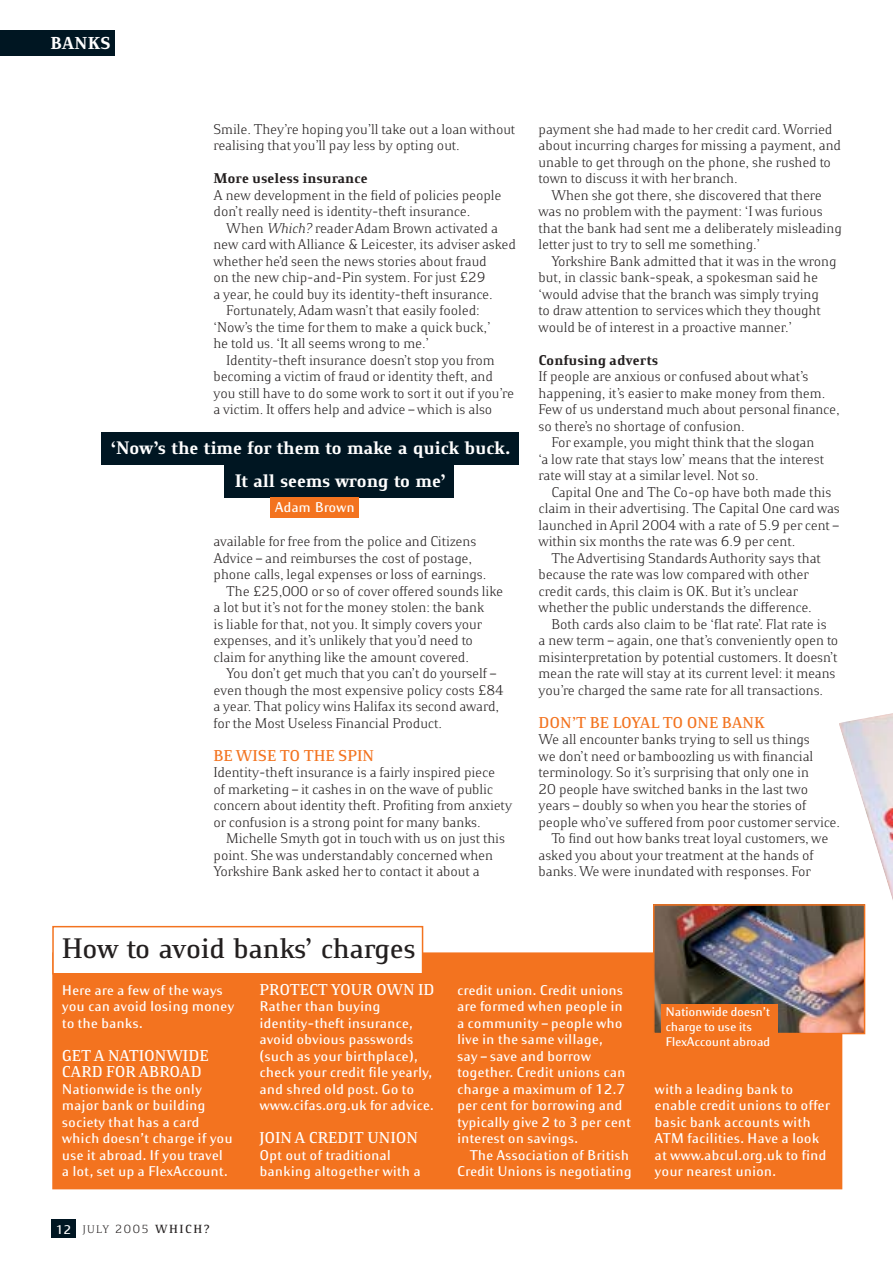
<style>
.page{position:relative;width:893px;height:1263px;background:#fff}
.page>*{position:absolute;margin:0;border:0;box-sizing:border-box;transform-origin:0 0}
.t1{font:500 27px "Which";letter-spacing:-.02em;color:#231f1f}
.t2{font:700 17.25px/33px "Which";letter-spacing:-.02em;color:#fff}
.t3{font:700 16.5px "Which";color:#fff}
.t4{font:500 15px/16.5px "Which";letter-spacing:-.005em;color:#fff}
.t5{font:500 15px "Which";letter-spacing:-.005em;color:#f3731f}
.t6{font:13.5px/16.5px "Which";letter-spacing:-.005em;color:#231f1f}
.t7{font:500 13.5px/16.5px "Which Sans";letter-spacing:-.005em;color:#fff}
.t8{font:700 13.5px "Which";letter-spacing:-.005em;color:#231f1f}
.t9{font:500 12px/15px "Which Sans";letter-spacing:-.025em;color:#fff}
.t10{font:500 11.25px "Which";letter-spacing:.13em;color:#231f1f}
.s1{font-style:italic}
.s2{font-family:"Which Sans";font-size:12px;color:#fff}
.s3{font-weight:400;font-size:10.5px}
.s4{font-weight:400}
</style>
<div class="page">
<img style="left:839px;top:713px;width:53px;height:184px">
<div style="left:51px;top:1220px;width:25px;height:18px;background:#001622"></div>
<div style="left:0;top:30px;width:115px;height:25px;background:#001622"></div>
<div style="left:101px;top:432px;width:418px;height:33px;background:#001622"></div>
<div style="left:224px;top:465px;width:229px;height:33px;background:#001622"></div>
<div style="left:270px;top:497px;width:89px;height:21px;background:#f3731f"></div>
<div style="left:53px;top:953px;width:788px;height:236px;background:#f3731f"></div>
<div style="left:52px;top:952px;width:790px;height:237px;border:2px solid #f3731f"></div>
<div style="left:53px;top:927px;width:369px;height:47px;background:#fff"></div>
<div style="left:52px;top:926px;width:371px;height:49px;border:2px solid #f3731f"></div>
<img style="left:656px;top:907px;width:206px;height:124px">
<div style="left:653px;top:904px;width:212px;height:130px;border:2px solid #f3731f"></div>
<div style="left:661px;top:1004px;width:116px;height:46px;background:#f3731f"></div>
<p class="t3" style="left:50px;top:37px;width:62px">BANKS</p>
<p class="t6" style="left:213px;top:122px;width:303px">Smile. They’re hoping you’ll take out a loan without realising that you’ll pay less by opting out.</p>
<p class="t8" style="left:213px;top:173px;width:156px">More useless insurance</p>
<p class="t6" style="left:213px;top:188px;width:289px">A new development in the field of policies people don’t really need is identity-theft insurance.</p>
<p class="t6" style="left:226px;top:221px;width:273px">When <span class="s1">Which?</span> readerAdam Brown activated a</p>
<p class="t6" style="left:213px;top:238px;width:304px">new card with Alliance &amp; Leicester, its adviser asked</p>
<p class="t6" style="left:213px;top:254px;width:275px">whether he’d seen the news stories about fraud</p>
<p class="t6" style="left:213px;top:271px;width:273px">on the new chip-and-Pin system. For just £29</p>
<p class="t6" style="left:213px;top:287px;width:280px">a year, he could buy its identity-theft insurance.</p>
<p class="t6" style="left:226px;top:304px;width:255px">Fortunately, Adam wasn’t that easily fooled:</p>
<p class="t6" style="left:213px;top:320px;width:278px">‘Now’s the time for them to make a quick buck,’</p>
<p class="t6" style="left:213px;top:337px;width:217px">he told us. ‘It all seems wrong to me.’</p>
<p class="t6" style="left:226px;top:353px;width:270px">Identity-theft insurance doesn’t stop you from</p>
<p class="t6" style="left:213px;top:370px;width:281px">becoming a victim of fraud or identity theft, and</p>
<p class="t6" style="left:213px;top:386px;width:302px">you still have to do some work to sort it out if you’re</p>
<p class="t6" style="left:213px;top:403px;width:280px">a victim. It offers help and advice – which is also</p>
<p class="t2" style="left:235px;top:433px;width:277px;text-indent:-125px">‘Now’s the time for them to make a quick buck.<br>It all seems wrong to me’</p>
<p class="t7" style="left:275px;top:501px;width:81px">Adam Brown</p>
<p class="t6" style="left:213px;top:535px;width:264px">available for free from the police and Citizens</p>
<p class="t6" style="left:213px;top:551px;width:260px">Advice – and reimburses the cost of postage,</p>
<p class="t6" style="left:213px;top:568px;width:274px">phone calls, legal expenses or loss of earnings.</p>
<p class="t6" style="left:226px;top:584px;width:278px">The £25,000 or so of cover offered sounds like</p>
<p class="t6" style="left:213px;top:601px;width:272px">a lot but it’s not for the money stolen: the bank</p>
<p class="t6" style="left:213px;top:617px;width:270px">is liable for that, not you. It simply covers your</p>
<p class="t6" style="left:213px;top:634px;width:261px">expenses, and it’s unlikely that you’d need to</p>
<p class="t6" style="left:213px;top:650px;width:257px">claim for anything like the amount covered.</p>
<p class="t6" style="left:226px;top:667px;width:271px">You don’t get much that you can’t do yourself –</p>
<p class="t6" style="left:213px;top:683px;width:292px">even though the most expensive policy costs £84</p>
<p class="t6" style="left:213px;top:700px;width:287px">a year. That policy wins Halifax its second award,</p>
<p class="t6" style="left:213px;top:716px;width:230px">for the Most Useless Financial Product.</p>
<p class="t5" style="left:213px;top:750px;width:162px">BE WISE TO THE SPIN</p>
<p class="t6" style="left:213px;top:766px;width:300px">Identity-theft insurance is a fairly inspired piece<br>of marketing – it cashes in on the wave of public concern about identity theft. Profiting from anxiety or confusion is a strong point for many banks.</p>
<p class="t6" style="left:213px;top:832px;width:293px;text-indent:13px">Michelle Smyth got in touch with us on just this point. She was understandably concerned when<br>Yorkshire Bank asked her to contact it about a</p>
<p class="t6" style="left:538px;top:122px;width:304px">payment she had made to her credit card. Worried about incurring charges for missing a payment, and unable to get through on the phone, she rushed to town to discuss it with her branch.</p>
<p class="t6" style="left:538px;top:188px;width:304px;text-indent:13px">When she got there, she discovered that there was no problem with the payment: ‘I was furious that the bank had sent me a deliberately misleading letter just to try to sell me something.’</p>
<p class="t6" style="left:538px;top:254px;width:299px;text-indent:13px">Yorkshire Bank admitted that it was in the wrong but, in classic bank-speak, a spokesman said he ‘would advise that the branch was simply trying<br>to draw attention to services which they thought would be of interest in a proactive manner.’</p>
<p class="t8" style="left:538px;top:355px;width:121px">Confusing adverts</p>
<p class="t6" style="left:538px;top:370px;width:271px">If people are anxious or confused about what’s</p>
<p class="t6" style="left:538px;top:386px;width:288px">happening, it’s easier to make money from them.</p>
<p class="t6" style="left:538px;top:403px;width:302px">Few of us understand much about personal finance,</p>
<p class="t6" style="left:538px;top:419px;width:207px">so there’s no shortage of confusion.</p>
<p class="t6" style="left:551px;top:436px;width:264px">For example, you might think that the slogan</p>
<p class="t6" style="left:538px;top:452px;width:287px">‘a low rate that stays low’ means that the interest</p>
<p class="t6" style="left:538px;top:469px;width:221px">rate will stay at a similar level. Not so.</p>
<p class="t6" style="left:551px;top:485px;width:281px">Capital One and The Co-op have both made this</p>
<p class="t6" style="left:538px;top:502px;width:303px">claim in their advertising. The Capital One card was</p>
<p class="t6" style="left:538px;top:518px;width:302px">launched in April 2004 with a rate of 5.9 per cent –</p>
<p class="t6" style="left:538px;top:535px;width:258px">within six months the rate was 6.9 per cent.</p>
<p class="t6" style="left:551px;top:551px;width:271px">The Advertising Standards Authority says that</p>
<p class="t6" style="left:538px;top:568px;width:271px">because the rate was low compared with other</p>
<p class="t6" style="left:538px;top:584px;width:261px">credit cards, this claim is OK. But it’s unclear</p>
<p class="t6" style="left:538px;top:601px;width:274px">whether the public understands the difference.</p>
<p class="t6" style="left:551px;top:617px;width:277px">Both cards also claim to be ‘flat rate’. Flat rate is</p>
<p class="t6" style="left:538px;top:634px;width:301px">a new term – again, one that’s conveniently open to</p>
<p class="t6" style="left:538px;top:650px;width:301px">misinterpretation by potential customers. It doesn’t</p>
<p class="t6" style="left:538px;top:667px;width:298px">mean the rate will stay at its current level: it means</p>
<p class="t6" style="left:538px;top:683px;width:286px">you’re charged the same rate for all transactions.</p>
<p class="t5" style="left:538px;top:717px;width:227px">DON’T BE LOYAL TO ONE BANK</p>
<p class="t6" style="left:538px;top:733px;width:273px">We all encounter banks trying to sell us things</p>
<p class="t6" style="left:538px;top:749px;width:276px">we don’t need or bamboozling us with financial</p>
<p class="t6" style="left:538px;top:766px;width:272px">terminology. So it’s surprising that only one in</p>
<p class="t6" style="left:538px;top:782px;width:271px">20 people have switched banks in the last two</p>
<p class="t6" style="left:538px;top:799px;width:269px">years – doubly so when you hear the stories of</p>
<p class="t6" style="left:538px;top:815px;width:303px">people who’ve suffered from poor customer service.</p>
<p class="t6" style="left:551px;top:832px;width:279px">To find out how banks treat loyal customers, we</p>
<p class="t6" style="left:538px;top:848px;width:277px">asked you about your treatment at the hands of</p>
<p class="t6" style="left:538px;top:865px;width:273px">banks. We were inundated with responses. For</p>
<h1 class="t1" style="left:62px;top:939px;width:355px">How to avoid banks’ charges</h1>
<p class="t7" style="left:62px;top:983px;width:174px">Here are a few of the ways you can avoid losing money to the banks.</p>
<p class="t4" style="left:62px;top:1049px;width:148px">GET A NATIONWIDE<br>CARD FOR ABROAD</p>
<p class="t7" style="left:62px;top:1082px;width:172px">Nationwide is the only major bank or building society that has a card which doesn’t charge if you use it abroad. If you travel a lot, set up a FlexAccount.</p>
<p class="t4" style="left:259px;top:983px;width:176px">PROTECT YOUR OWN ID</p>
<p class="t7" style="left:259px;top:999px;width:176px">Rather than buying identity-theft insurance, avoid obvious passwords (such as your birthplace), check your credit file yearly, and shred old post. Go to www.cifas.org.uk for advice.</p>
<p class="t4" style="left:259px;top:1131px;width:160px">JOIN A CREDIT UNION</p>
<p class="t7" style="left:259px;top:1148px;width:163px">Opt out of traditional banking altogether with a</p>
<p class="t10" style="left:56px;top:1225px;width:156px"><span class="s2">12</span> <span class="s3">JULY</span> <span class="s4">2005</span> WHICH?</p>
<p class="t7" style="left:457px;top:983px;width:176px">credit union. Credit unions are formed when people in a community – people who live in the same village,<br>say – save and borrow together. Credit unions can charge a maximum of 12.7 per cent for borrowing and typically give 2 to 3 per cent interest on savings.</p>
<p class="t7" style="left:457px;top:1148px;width:176px;text-align:right">The Association of British<br>Credit Unions is negotiating</p>
<p class="t9" style="left:665px;top:1006px;width:106px">Nationwide doesn’t charge to use its<br>FlexAccount abroad</p>
<p class="t7" style="left:654px;top:1082px;width:177px">with a leading bank to enable credit unions to offer basic bank accounts with<br>ATM facilities. Have a look at www.abcul.org.uk to find your nearest union.</p>
</div>
